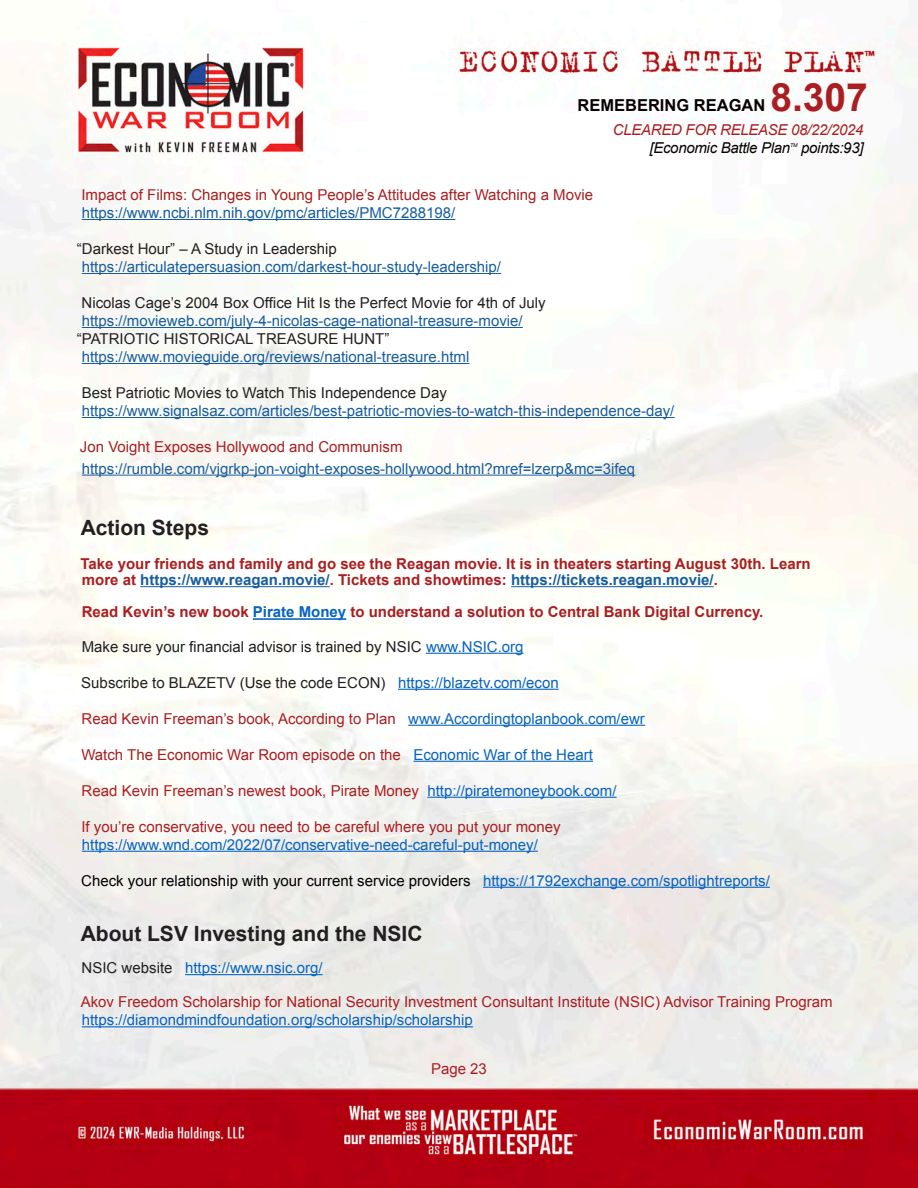
<style>
.page{position:relative;width:918px;height:1188px;background:#fff}
.page>*{position:absolute;margin:0;border:0;box-sizing:border-box;transform-origin:0 0}
.t1{font:700 39px "Arial";color:#aa1e21}
.t2{font:700 21px "Arial";color:#231f20}
.t3{font:700 16.5px "Arial";color:#080302}
.t4{font:15px "Arial";color:#aa1e21}
.t5{font:15px "Arial";color:#175d9e}
.t6{font:15px "Arial";color:#231f20}
.t7{font:700 15px/16.2px "Arial";color:#aa1e21}
.t8{font:15px "Arial";color:#0563c1}
.t9{font:15px "Arial";color:#000}
.t10{font:italic 15px "Arial";letter-spacing:-.02em;color:#080302}
.t11{font:italic 15px "Arial";letter-spacing:-.02em;color:#aa1e21}
.t12{font:italic 5.25px "Arial";color:#080302}
.s1{color:#175d9e}
.s2{color:#0563c1}
.s3{color:#231f20}
</style>
<div class="page">
<img style="left:0;top:5px;width:918px;height:1183px">
<hr style="left:82px;top:219px;width:373px;height:1px;background:#175d9e">
<hr style="left:82px;top:273px;width:419px;height:1px;background:#175d9e">
<hr style="left:82px;top:327px;width:441px;height:1px;background:#175d9e">
<hr style="left:82px;top:363px;width:387px;height:1px;background:#175d9e">
<hr style="left:82px;top:417px;width:593px;height:1px;background:#175d9e">
<hr style="left:82px;top:475px;width:553px;height:1px;background:#175d9e">
<hr style="left:140px;top:586px;width:190px;height:1px;background:#175d9e">
<hr style="left:511px;top:586px;width:203px;height:1px;background:#175d9e">
<hr style="left:253px;top:618px;width:93px;height:2px;background:#0563c1">
<hr style="left:426px;top:653px;width:98px;height:1px;background:#0563c1">
<hr style="left:398px;top:689px;width:161px;height:1px;background:#0563c1">
<hr style="left:408px;top:725px;width:237px;height:1px;background:#0563c1">
<hr style="left:413px;top:761px;width:180px;height:1px;background:#0563c1">
<hr style="left:427px;top:797px;width:190px;height:1px;background:#0563c1">
<hr style="left:82px;top:851px;width:456px;height:1px;background:#0563c1">
<hr style="left:483px;top:887px;width:287px;height:1px;background:#0563c1">
<hr style="left:185px;top:974px;width:138px;height:1px;background:#0563c1">
<hr style="left:82px;top:1026px;width:391px;height:1px;background:#0563c1">
<h1 class="t1" style="left:770px;top:72px;width:99px">8.307</h1>
<p class="t11" style="left:613px;top:120px;width:252px">CLEARED FOR RELEASE 08/22/2024</p>
<p class="t10" style="left:650px;top:138px;width:142px">[Economic Battle Plan</p>
<p class="t12" style="left:790px;top:141px;width:9px">TM</p>
<p class="t10" style="left:801px;top:138px;width:64px">points:93]</p>
<p class="t3" style="left:577px;top:94px;width:189px">REMEBERING REAGAN</p>
<p class="t4" style="left:81px;top:185px;width:513px">Impact of Films: Changes in Young People’s Attitudes after Watching a Movie</p>
<p class="t5" style="left:82px;top:203px;width:375px">https://www.ncbi.nlm.nih.gov/pmc/articles/PMC7288198/</p>
<p class="t6" style="left:77px;top:239px;width:262px">“Darkest Hour” – A Study in Leadership</p>
<p class="t5" style="left:82px;top:257px;width:421px">https://articulatepersuasion.com/darkest-hour-study-leadership/</p>
<p class="t6" style="left:82px;top:293px;width:466px">Nicolas Cage’s 2004 Box Office Hit Is the Perfect Movie for 4th of July</p>
<p class="t5" style="left:82px;top:311px;width:442px">https://movieweb.com/july-4-nicolas-cage-national-treasure-movie/</p>
<p class="t6" style="left:77px;top:329px;width:314px">“PATRIOTIC HISTORICAL TREASURE HUNT”</p>
<p class="t5" style="left:82px;top:347px;width:389px">https://www.movieguide.org/reviews/national-treasure.html</p>
<p class="t6" style="left:82px;top:383px;width:367px">Best Patriotic Movies to Watch This Independence Day</p>
<p class="t5" style="left:82px;top:401px;width:594px">https://www.signalsaz.com/articles/best-patriotic-movies-to-watch-this-independence-day/</p>
<p class="t4" style="left:80px;top:437px;width:324px">Jon Voight Exposes Hollywood and Communism</p>
<p class="t5" style="left:82px;top:458px;width:555px">https://rumble.com/vjgrkp-jon-voight-exposes-hollywood.html?mref=lzerp&amp;mc=3ifeq</p>
<p class="t2" style="left:81px;top:514px;width:130px">Action Steps</p>
<p class="t7" style="left:81px;top:556px;width:732px">Take your friends and family and go see the Reagan movie. It is in theaters starting August 30th. Learn more at <span class="s1">https://www.reagan.movie/</span>. Tickets and showtimes: <span class="s1">https://tickets.reagan.movie/</span>.</p>
<p class="t7" style="left:82px;top:605px;width:683px">Read Kevin’s new book <span class="s2">Pirate Money</span> to understand a solution to Central Bank Digital Currency.</p>
<p class="t6" style="left:82px;top:637px;width:443px">Make sure your financial advisor is trained by NSIC <span class="s2">www.NSIC.org</span></p>
<p class="t6" style="left:81px;top:673px;width:479px">Subscribe to BLAZETV (Use the code ECON) <span class="s2">https://blazetv.com/econ</span></p>
<p class="t4" style="left:82px;top:709px;width:565px">Read Kevin Freeman’s book, According to Plan <span class="s2">www.Accordingtoplanbook.com/ewr</span></p>
<p class="t4" style="left:81px;top:745px;width:513px">Watch The Economic War Room episode on the <span class="s2">Economic War of the Heart</span></p>
<p class="t4" style="left:82px;top:781px;width:536px">Read Kevin Freeman’s newest book, Pirate Money <span class="s2">http://piratemoneybook.com/</span></p>
<p class="t4" style="left:81px;top:817px;width:481px">If you’re conservative, you need to be careful where you put your money</p>
<p class="t8" style="left:82px;top:835px;width:458px">https://www.wnd.com/2022/07/conservative-need-careful-put-money/</p>
<p class="t9" style="left:81px;top:871px;width:690px">Check your relationship with your current service providers <span class="s2">https://1792exchange.com/spotlightreports/</span></p>
<p class="t2" style="left:81px;top:919px;width:343px">About LSV Investing and the NSIC</p>
<p class="t8" style="left:82px;top:958px;width:242px"><span class="s3">NSIC website</span> https://www.nsic.org/</p>
<p class="t4" style="left:81px;top:992px;width:753px">Akov Freedom Scholarship for National Security Investment Consultant Institute (NSIC) Advisor Training Program</p>
<p class="t8" style="left:82px;top:1010px;width:393px">https://diamondmindfoundation.org/scholarship/scholarship</p>
<p class="t4" style="left:431px;top:1059px;width:57px">Page 23</p>
</div>
